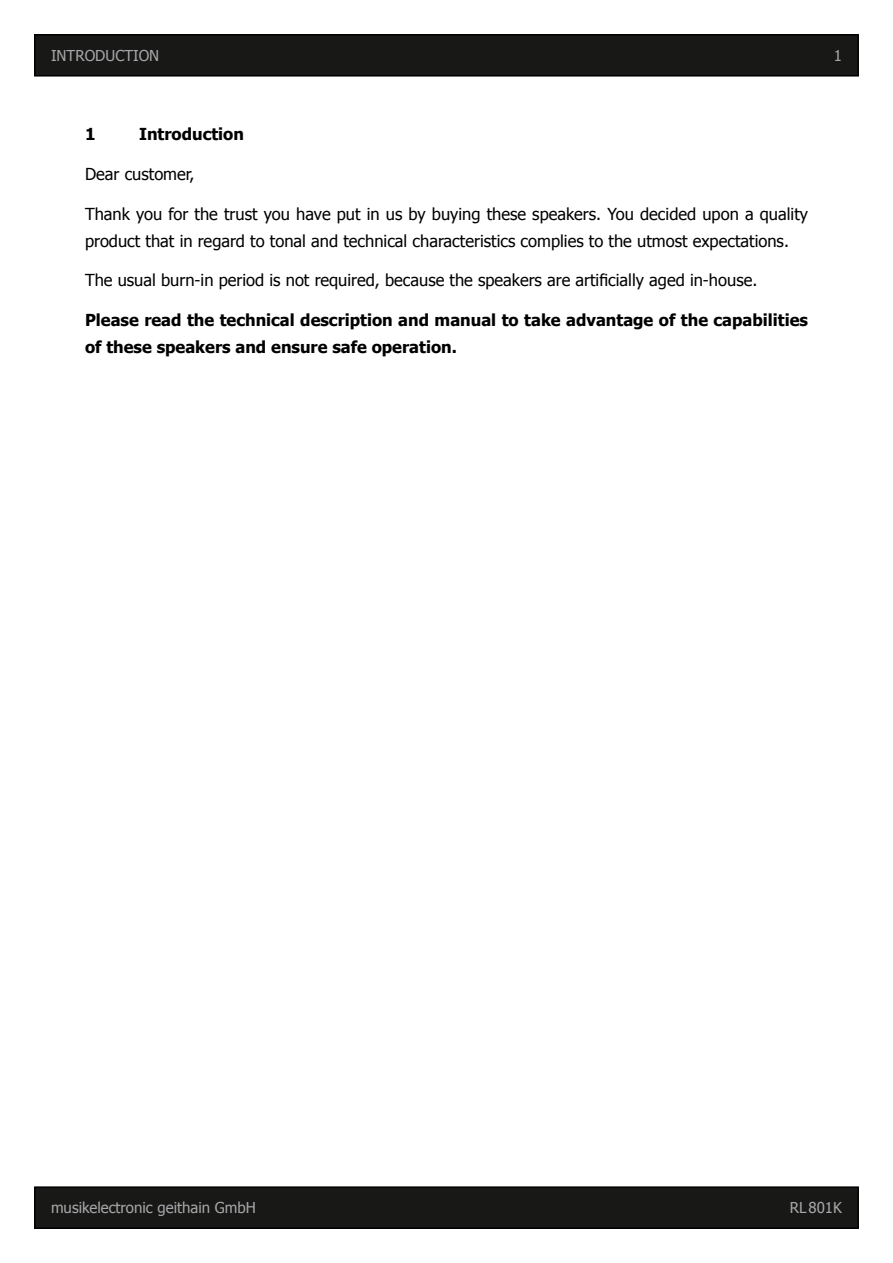
<style>
.page{position:relative;width:893px;height:1263px;background:#fff}
.page>*{position:absolute;margin:0;border:0;box-sizing:border-box;transform-origin:0 0}
.t1{font:16.5px/27px "Tahoma";color:#000}
.t2{font:700 16.5px/27px "Tahoma";color:#000}
.t3{font:15px "Tahoma";color:#a6a7a9}
</style>
<div class="page">
<div style="left:35px;top:35px;width:823px;height:41px;background:#181817"></div>
<div style="left:34px;top:34px;width:825px;height:43px;border:2px solid #000"></div>
<div style="left:35px;top:1187px;width:823px;height:41px;background:#181817"></div>
<div style="left:34px;top:1186px;width:825px;height:43px;border:2px solid #000"></div>
<p class="t3" style="left:51px;top:46px;width:110px">INTRODUCTION</p>
<p class="t3" style="left:834px;top:45px;width:10px">1</p>
<p class="t2" style="left:85px;top:120px;width:12px">1</p>
<p class="t2" style="left:139px;top:120px;width:106px">Introduction</p>
<p class="t1" style="left:85px;top:160px;width:111px">Dear customer,</p>
<p class="t1" style="left:85px;top:199px;width:724px">Thank you for the trust you have put in us by buying these speakers. You decided upon a quality product that in regard to tonal and technical characteristics complies to the utmost expectations.</p>
<p class="t1" style="left:85px;top:266px;width:674px">The usual burn-in period is not required, because the speakers are artificially aged in-house.</p>
<p class="t2" style="left:85px;top:306px;width:724px">Please read the technical description and manual to take advantage of the capabilities of these speakers and ensure safe operation.</p>
<p class="t3" style="left:51px;top:1198px;width:206px">musikelectronic geithain GmbH</p>
<p class="t3" style="left:790px;top:1198px;width:54px">RL801K</p>
</div>
